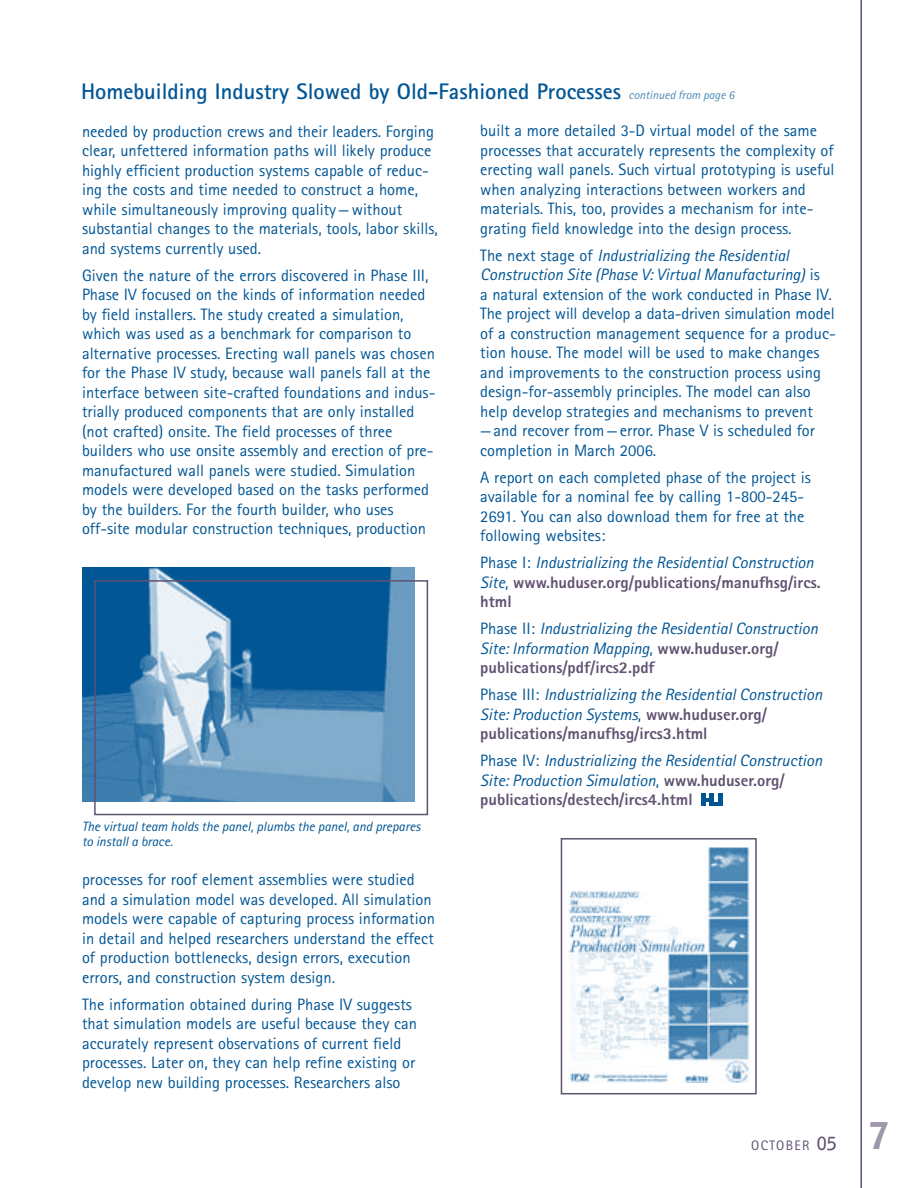
<style>
.page{position:relative;width:918px;height:1188px;background:#fff}
.page>*{position:absolute;margin:0;border:0;box-sizing:border-box;transform-origin:0 0}
.t1{font:700 22.5px "Rotis Sans Serif";color:#005595}
.body_text{font:16.5px/19.5px "Rotis Sans Serif";color:#005595}
.body_text-2{font:italic 16.5px/19.5px "Rotis Sans Serif";color:#005595}
.body_text-3{font:800 16.5px/19.5px "Rotis Sans Serif";color:#605271}
.t2{font:13.8px "Rotis Sans Serif";letter-spacing:.1em;color:#605271}
.CAPTION-2{font:italic 13.5px/15px "Rotis Sans Serif";color:#005595}
.s1{font-weight:400;font-style:italic;font-size:12px;color:#4d88b5}
.s2{font-style:italic}
.s3{font-weight:400;color:#005595}
.s4{font-weight:400;font-style:italic;color:#005595}
.s5{font-style:normal}
.s6{font-weight:800;font-style:normal;color:#605271}
.s7{font-family:"Bell Gothic";font-weight:700;font-size:18px}
</style>
<div class="page">
<hr style="left:860px;top:0;width:2px;height:1188px;background:#605271">
<hr style="left:701px;top:793px;width:4px;height:13px;background:#005595">
<div style="left:709px;top:793px;width:5px;height:13px;background:#005595"></div>
<hr style="left:718px;top:793px;width:4px;height:13px;background:#005595">
<svg style="left:706px;top:798px;width:11px;height:8px"></svg>
<img style="left:82px;top:567px;width:333px;height:235px">
<div style="left:94px;top:580px;width:334px;height:235px;border:2px solid #605271"></div>
<img style="left:568px;top:847px;width:182px;height:236px">
<div style="left:561px;top:838px;width:196px;height:256px;border:2px solid #605271"></div>
<h1 class="t1" style="left:81px;top:77px;width:655px">Homebuilding Industry Slowed by Old-Fashioned Processes <span class="s1">continued from page 6</span></h1>
<p class="body_text" style="left:480px;top:121px;width:356px">built a more detailed 3-D virtual model of the same processes that accurately represents the complexity of erecting wall panels. Such virtual prototyping is useful when analyzing interactions between workers and materials. This, too, provides a mechanism for inte&shy;grating field knowledge into the design process.</p>
<p class="body_text" style="left:480px;top:245px;width:357px">The next stage of <span class="s2">Industrializing the Residential Construction Site (Phase V: Virtual Manufacturing)</span> is<br>a natural extension of the work conducted in Phase IV.<br>The project will develop a data-driven simulation model of a construction management sequence for a produc&shy;tion house. The model will be used to make changes and improvements to the construction process using design-for-assembly principles. The model can also help develop strategies and mechanisms to prevent —and recover from—error. Phase V is scheduled for completion in March 2006.</p>
<p class="body_text" style="left:480px;top:467px;width:332px">A report on each completed phase of the project is available for a nominal fee by calling 1-800-245- 2691. You can also download them for free at the following websites:</p>
<p class="body_text-3" style="left:480px;top:552px;width:342px"><span class="s3">Phase I:</span> <span class="s4">Industrializing the Residential Construction<br>Site</span><span class="s3">,</span> www.huduser.org/publications/manufhsg/ircs. html</p>
<p class="body_text-2" style="left:480px;top:619px;width:339px"><span class="s5">Phase II:</span> Industrializing the Residential Construction<br>Site: Information Mapping<span class="s5">,</span> <span class="s6">www.huduser.org/ publications/pdf/ircs2.pdf</span></p>
<p class="body_text-2" style="left:480px;top:685px;width:344px"><span class="s5">Phase III:</span> Industrializing the Residential Construction<br>Site: Production Systems<span class="s5">,</span> <span class="s6">www.huduser.org/ publications/manufhsg/ircs3.html</span></p>
<p class="body_text-2" style="left:480px;top:751px;width:344px"><span class="s5">Phase IV:</span> Industrializing the Residential Construction<br>Site: Production Simulation<span class="s5">,</span> <span class="s6">www.huduser.org/ publications/destech/ircs4.html</span></p>
<p class="body_text" style="left:82px;top:121px;width:357px">needed by production crews and their leaders. Forging clear, unfettered information paths will likely produce highly efficient production systems capable of reduc&shy;ing the costs and time needed to construct a home, while simultaneously improving quality—without substantial changes to the materials, tools, labor skills, and systems currently used.</p>
<p class="body_text" style="left:82px;top:265px;width:355px">Given the nature of the errors discovered in Phase III, Phase IV focused on the kinds of information needed by field installers. The study created a simulation, which was used as a benchmark for comparison to alternative processes. Erecting wall panels was chosen for the Phase IV study, because wall panels fall at the interface between site-crafted foundations and indus&shy;trially produced components that are only installed (not crafted) onsite. The field processes of three builders who use onsite assembly and erection of pre&shy;manufactured wall panels were studied. Simulation models were developed based on the tasks performed by the builders. For the fourth builder, who uses off-site modular construction techniques, production</p>
<p class="CAPTION-2" style="left:82px;top:819px;width:340px">The virtual team holds the panel, plumbs the panel, and prepares to install a brace.</p>
<p class="body_text" style="left:82px;top:870px;width:354px">processes for roof element assemblies were studied and a simulation model was developed. All simulation models were capable of capturing process information in detail and helped researchers understand the effect of production bottlenecks, design errors, execution errors, and construction system design.</p>
<p class="body_text" style="left:82px;top:994px;width:337px">The information obtained during Phase IV suggests that simulation models are useful because they can accurately represent observations of current field processes. Later on, they can help refine existing or develop new building processes. Researchers also</p>
<p class="t2" style="left:751px;top:1137px;width:87px">OCTOBER <span class="s7">05</span></p>
</div>
